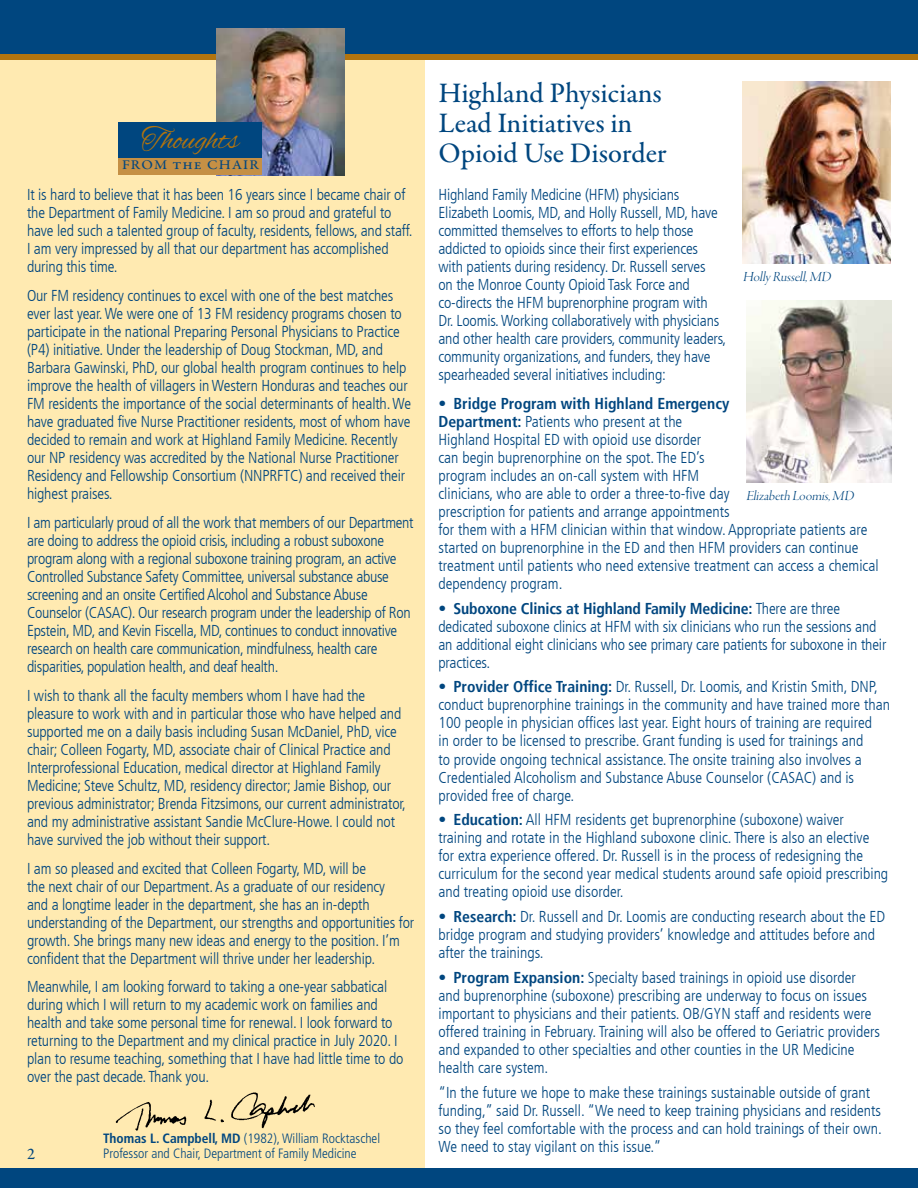
<style>
.page{position:relative;width:918px;height:1188px;background:#fff}
.page>*{position:absolute;margin:0;border:0;box-sizing:border-box;transform-origin:0 0}
.t1{font:30.9px "Alex Brush";color:#b2740e}
.t2{font:500 28.5px/30px "Garamond Premr Pro";color:#00467f}
.t3{font:500 16.5px "Garamond Premr Pro";color:#00467f}
.t4{font:300 condensed 15.75px/18px "Frutiger";letter-spacing:-.01em;color:#00467f}
.t5{font:italic 14.25px "Garamond Premr Pro Lt Disp";color:#00467f}
.t6{font:300 condensed 13.5px/15px "Frutiger LT Pro";color:#00467f}
.t7{font:500 13.5px "Garamond Premr Pro";letter-spacing:.075em;color:#00467f;scale:1.1 1}
.s1{font-size:14.85px}
.s2{font-weight:700}
</style>
<div class="page">
<div style="left:0;top:0;width:424px;height:1169px;background:#ffeab1"></div>
<div style="left:0;top:1169px;width:918px;height:19px;background:#00467f"></div>
<div style="left:0;top:0;width:918px;height:54px;background:#00467f"></div>
<div style="left:0;top:54px;width:918px;height:5px;background:#b2740e"></div>
<img style="left:217px;top:28px;width:128px;height:147px">
<div style="left:119px;top:151px;width:143px;height:24px;background:#c59045"></div>
<div style="left:119px;top:122px;width:143px;height:35px;background:#00467f"></div>
<img style="left:115px;top:1092px;width:200px;height:39px">
<img style="left:743px;top:81px;width:147px;height:183px">
<img style="left:746px;top:300px;width:146px;height:183px">
<h1 class="t1" style="left:142px;top:122px;width:99px">Thoughts</h1>
<p class="t7" style="left:122px;top:156px;width:126px">FROM <span class="s1">the</span> CHAIR</p>
<p class="t4" style="left:27px;top:186px;width:387px">It is hard to believe that it has been 16 years since I became chair of the Department of Family Medicine. I am so proud and grateful to have led such a talented group of faculty, residents, fellows, and staff.<br>I am very impressed by all that our department has accomplished during this time.</p>
<p class="t4" style="left:27px;top:287px;width:386px">Our FM residency continues to excel with one of the best matches ever last year. We were one of 13 FM residency programs chosen to participate in the national Preparing Personal Physicians to Practice (P4) initiative. Under the leadership of Doug Stockman, MD, and Barbara Gawinski, PhD, our global health program continues to help improve the health of villagers in Western Honduras and teaches our FM residents the importance of the social determinants of health. We have graduated five Nurse Practitioner residents, most of whom have decided to remain and work at Highland Family Medicine. Recently our NP residency was accredited by the National Nurse Practitioner Residency and Fellowship Consortium (NNPRFTC) and received their highest praises.</p>
<p class="t4" style="left:27px;top:514px;width:388px">I am particularly proud of all the work that members of our Department are doing to address the opioid crisis, including a robust suboxone program along with a regional suboxone training program, an active Controlled Substance Safety Committee, universal substance abuse screening and an onsite Certified Alcohol and Substance Abuse Counselor (CASAC). Our research program under the leadership of Ron Epstein, MD, and Kevin Fiscella, MD, continues to conduct innovative research on health care communication, mindfulness, health care disparities, population health, and deaf health.</p>
<p class="t4" style="left:27px;top:687px;width:381px">I wish to thank all the faculty members whom I have had the pleasure to work with and in particular those who have helped and supported me on a daily basis including Susan McDaniel, PhD, vice chair; Colleen Fogarty, MD, associate chair of Clinical Practice and Interprofessional Education, medical director at Highland Family Medicine; Steve Schultz, MD, residency director; Jamie Bishop, our previous administrator; Brenda Fitzsimons, our current administrator, and my administrative assistant Sandie McClure-Howe. I could not have survived the job without their support.</p>
<p class="t4" style="left:27px;top:859px;width:389px">I am so pleased and excited that Colleen Fogarty, MD, will be<br>the next chair of our Department. As a graduate of our residency<br>and a longtime leader in the department, she has an in-depth understanding of the Department, our strengths and opportunities for growth. She brings many new ideas and energy to the position. I’m confident that the Department will thrive under her leadership.</p>
<p class="t4" style="left:27px;top:978px;width:378px">Meanwhile, I am looking forward to taking a one-year sabbatical during which I will return to my academic work on families and health and take some personal time for renewal. I look forward to returning to the Department and my clinical practice in July 2020. I plan to resume teaching, something that I have had little time to do over the past decade. Thank you.</p>
<p class="t3" style="left:27px;top:1144px;width:10px">2</p>
<p class="t6" style="left:103px;top:1131px;width:278px"><span class="s2">Thomas L. Campbell, MD</span> (1982), William Rocktaschel<br>Professor and Chair, Department of Family Medicine</p>
<h2 class="t2" style="left:438px;top:78px;width:230px">Highland Physicians<br>Lead Initiatives in<br>Opioid Use Disorder</h2>
<p class="t4" style="left:438px;top:186px;width:289px">Highland Family Medicine (HFM) physicians Elizabeth Loomis, MD, and Holly Russell, MD, have committed themselves to efforts to help those addicted to opioids since their first experiences with patients during residency. Dr. Russell serves<br>on the Monroe County Opioid Task Force and co-directs the HFM buprenorphine program with Dr. Loomis. Working collaboratively with physicians and other health care providers, community leaders, community organizations, and funders, they have spearheaded several initiatives including:</p>
<p class="t4" style="left:438px;top:395px;width:442px"><span class="s2">• Bridge Program with Highland Emergency<br>Department:</span> Patients who present at the<br>Highland Hospital ED with opioid use disorder<br>can begin buprenorphine on the spot. The ED’s<br>program includes an on-call system with HFM<br>clinicians, who are able to order a three-to-five day<br>prescription for patients and arrange appointments<br>for them with a HFM clinician within that window. Appropriate patients are started on buprenorphine in the ED and then HFM providers can continue treatment until patients who need extensive treatment can access a chemical dependency program.</p>
<p class="t4" style="left:438px;top:600px;width:449px"><span class="s2">• Suboxone Clinics at Highland Family Medicine:</span> There are three dedicated suboxone clinics at HFM with six clinicians who run the sessions and an additional eight clinicians who see primary care patients for suboxone in their practices.</p>
<p class="t4" style="left:438px;top:678px;width:453px"><span class="s2">• Provider Office Training:</span> Dr. Russell, Dr. Loomis, and Kristin Smith, DNP, conduct buprenorphine trainings in the community and have trained more than 100 people in physician offices last year. Eight hours of training are required<br>in order to be licensed to prescribe. Grant funding is used for trainings and<br>to provide ongoing technical assistance. The onsite training also involves a Credentialed Alcoholism and Substance Abuse Counselor (CASAC) and is provided free of charge.</p>
<p class="t4" style="left:438px;top:811px;width:451px"><span class="s2">• Education:</span> All HFM residents get buprenorphine (suboxone) waiver training and rotate in the Highland suboxone clinic. There is also an elective for extra experience offered. Dr. Russell is in the process of redesigning the curriculum for the second year medical students around safe opioid prescribing and treating opioid use disorder.</p>
<p class="t4" style="left:438px;top:908px;width:448px"><span class="s2">• Research:</span> Dr. Russell and Dr. Loomis are conducting research about the ED bridge program and studying providers’ knowledge and attitudes before and after the trainings.</p>
<p class="t4" style="left:438px;top:969px;width:443px"><span class="s2">• Program Expansion:</span> Specialty based trainings in opioid use disorder and buprenorphine (suboxone) prescribing are underway to focus on issues important to physicians and their patients. OB/GYN staff and residents were offered training in February. Training will also be offered to Geriatric providers and expanded to other specialties and other counties in the UR Medicine health care system.</p>
<p class="t4" style="left:438px;top:1083px;width:445px">“In the future we hope to make these trainings sustainable outside of grant funding,” said Dr. Russell. “We need to keep training physicians and residents so they feel comfortable with the process and can hold trainings of their own.<br>We need to stay vigilant on this issue.”</p>
<p class="t5" style="left:743px;top:269px;width:92px">Holly Russell,MD</p>
<p class="t5" style="left:746px;top:488px;width:112px">Elizabeth Loomis,MD</p>
</div>
